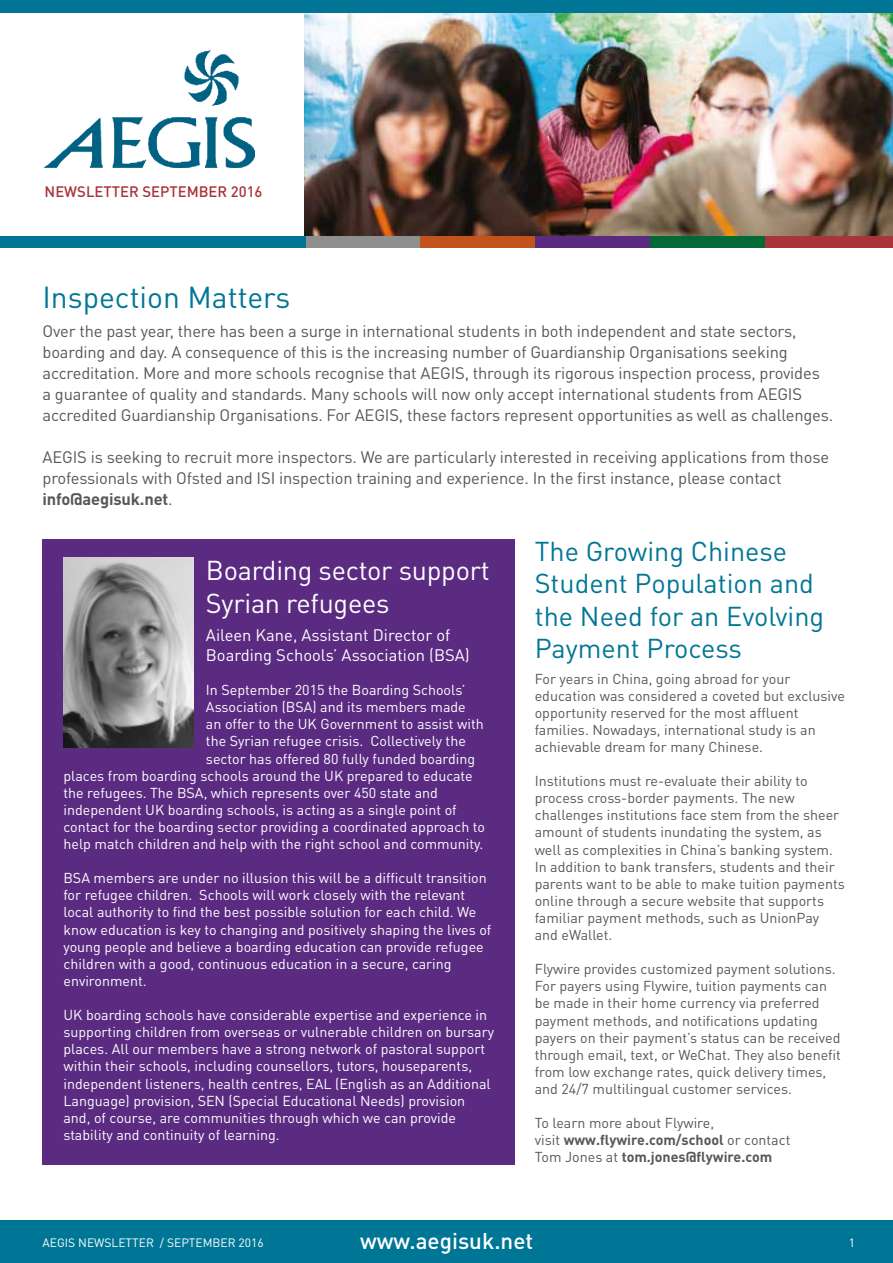
<style>
.page{position:relative;width:893px;height:1263px;background:#fff}
.page>*{position:absolute;margin:0;border:0;box-sizing:border-box;transform-origin:0 0}
.t1{font:30px "DIN Pro";color:#007696}
.t2{font:27px/32.4px "DIN Pro";color:#007696}
.t3{font:27px/32.4px "DIN Pro";letter-spacing:-.01em;color:#fff}
.t4{font:500 22.5px "DIN Pro";color:#fff}
.t5{font:16.5px/21px "DIN Pro";letter-spacing:-.01em;color:#575756}
.t6{font:16.5px/19.8px "DIN Pro";color:#fff}
.t7{font:500 15px "DIN Pro";color:#a93439}
.t8{font:14.25px/17.1px "DIN Pro";color:#fff}
.t9{font:14.25px/17.1px "DIN Pro";color:#575756}
.t10{font:12px "DIN Pro";color:#fff}
.s1{font-weight:700}
</style>
<div class="page">
<div style="left:42px;top:539px;width:472px;height:625px;background:#5b2b82"></div>
<div style="left:0;top:1220px;width:893px;height:43px;background:#007696"></div>
<img style="left:305px;top:12px;width:588px;height:224px">
<div style="left:420px;top:236px;width:115px;height:12px;background:#c2531a"></div>
<div style="left:305px;top:236px;width:115px;height:12px;background:#8e9090"></div>
<div style="left:0;top:236px;width:306px;height:12px;background:#007596"></div>
<div style="left:0;top:0;width:893px;height:12px;background:#007596"></div>
<div style="left:535px;top:236px;width:115px;height:12px;background:#5b2b82"></div>
<div style="left:650px;top:236px;width:116px;height:12px;background:#026937"></div>
<div style="left:766px;top:236px;width:127px;height:12px;background:#a93439"></div>
<img style="left:45px;top:51px;width:209px;height:116px">
<img style="left:63px;top:558px;width:131px;height:189px">
<p class="t7" style="left:45px;top:182px;width:219px">NEWSLETTER SEPTEMBER 2016</p>
<h1 class="t1" style="left:43px;top:276px;width:249px">Inspection Matters</h1>
<p class="t5" style="left:43px;top:320px;width:792px">Over the past year, there has been a surge in international students in both independent and state sectors, boarding and day. A consequence of this is the increasing number of Guardianship Organisations seeking accreditation. More and more schools recognise that AEGIS, through its rigorous inspection process, provides<br>a guarantee of quality and standards. Many schools will now only accept international students from AEGIS accredited Guardianship Organisations. For AEGIS, these factors represent opportunities as well as challenges.</p>
<p class="t5" style="left:43px;top:446px;width:788px">AEGIS is seeking to recruit more inspectors. We are particularly interested in receiving applications from those professionals with Ofsted and ISI inspection training and experience. In the first instance, please contact <span class="s1">info@aegisuk.net</span>.</p>
<h2 class="t2" style="left:535px;top:534px;width:291px">The Growing Chinese<br>Student Population and the Need for an Evolving<br>Payment Process</h2>
<p class="t9" style="left:535px;top:669px;width:312px">For years in China, going abroad for your education was considered a coveted but exclusive opportunity reserved for the most affluent families. Nowadays, international study is an achievable dream for many Chinese.</p>
<p class="t9" style="left:535px;top:772px;width:312px">Institutions must re-evaluate their ability to process cross-border payments. The new challenges institutions face stem from the sheer amount of students inundating the system, as well as complexities in China’s banking system.<br>In addition to bank transfers, students and their parents want to be able to make tuition payments online through a secure website that supports familiar payment methods, such as UnionPay and eWallet.</p>
<p class="t9" style="left:535px;top:960px;width:308px">Flywire provides customized payment solutions.<br>For payers using Flywire, tuition payments can be made in their home currency via preferred payment methods, and notifications updating payers on their payment’s status can be received through email, text, or WeChat. They also benefit from low exchange rates, quick delivery times, and 24/7 multilingual customer services.</p>
<p class="t9" style="left:535px;top:1114px;width:257px">To learn more about Flywire,<br>visit <span class="s1">www.flywire.com/school</span> or contact<br>Tom Jones at <span class="s1">tom.jones@flywire.com</span></p>
<h2 class="t3" style="left:206px;top:553px;width:285px">Boarding sector support<br>Syrian refugees</h2>
<p class="t6" style="left:206px;top:625px;width:265px">Aileen Kane, Assistant Director of<br>Boarding Schools’ Association (BSA)</p>
<p class="t8" style="left:206px;top:681px;width:261px">In September 2015 the Boarding Schools’</p>
<p class="t8" style="left:206px;top:698px;width:261px">Association (BSA) and its members made</p>
<p class="t8" style="left:206px;top:715px;width:279px">an offer to the UK Government to assist with</p>
<p class="t8" style="left:206px;top:732px;width:261px">the Syrian refugee crisis. Collectively the</p>
<p class="t8" style="left:206px;top:749px;width:271px">sector has offered 80 fully funded boarding</p>
<p class="t8" style="left:63px;top:766px;width:411px">places from boarding schools around the UK prepared to educate</p>
<p class="t8" style="left:63px;top:783px;width:376px">the refugees. The BSA, which represents over 450 state and</p>
<p class="t8" style="left:63px;top:801px;width:395px">independent UK boarding schools, is acting as a single point of</p>
<p class="t8" style="left:63px;top:818px;width:423px">contact for the boarding sector providing a coordinated approach to</p>
<p class="t8" style="left:63px;top:835px;width:421px">help match children and help with the right school and community.</p>
<p class="t8" style="left:63px;top:869px;width:429px">BSA members are under no illusion this will be a difficult transition for refugee children. Schools will work closely with the relevant local authority to find the best possible solution for each child. We know education is key to changing and positively shaping the lives of young people and believe a boarding education can provide refugee children with a good, continuous education in a secure, caring environment.</p>
<p class="t8" style="left:63px;top:1006px;width:432px">UK boarding schools have considerable expertise and experience in supporting children from overseas or vulnerable children on bursary places. All our members have a strong network of pastoral support within their schools, including counsellors, tutors, houseparents, independent listeners, health centres, EAL (English as an Additional Language) provision, SEN (Special Educational Needs) provision and, of course, are communities through which we can provide stability and continuity of learning.</p>
<p class="t10" style="left:43px;top:1234px;width:223px">AEGIS NEWSLETTER / SEPTEMBER 2016</p>
<h3 class="t4" style="left:360px;top:1226px;width:175px">www.aegisuk.net</h3>
<p class="t10" style="left:849px;top:1234px;width:8px">1</p>
</div>
